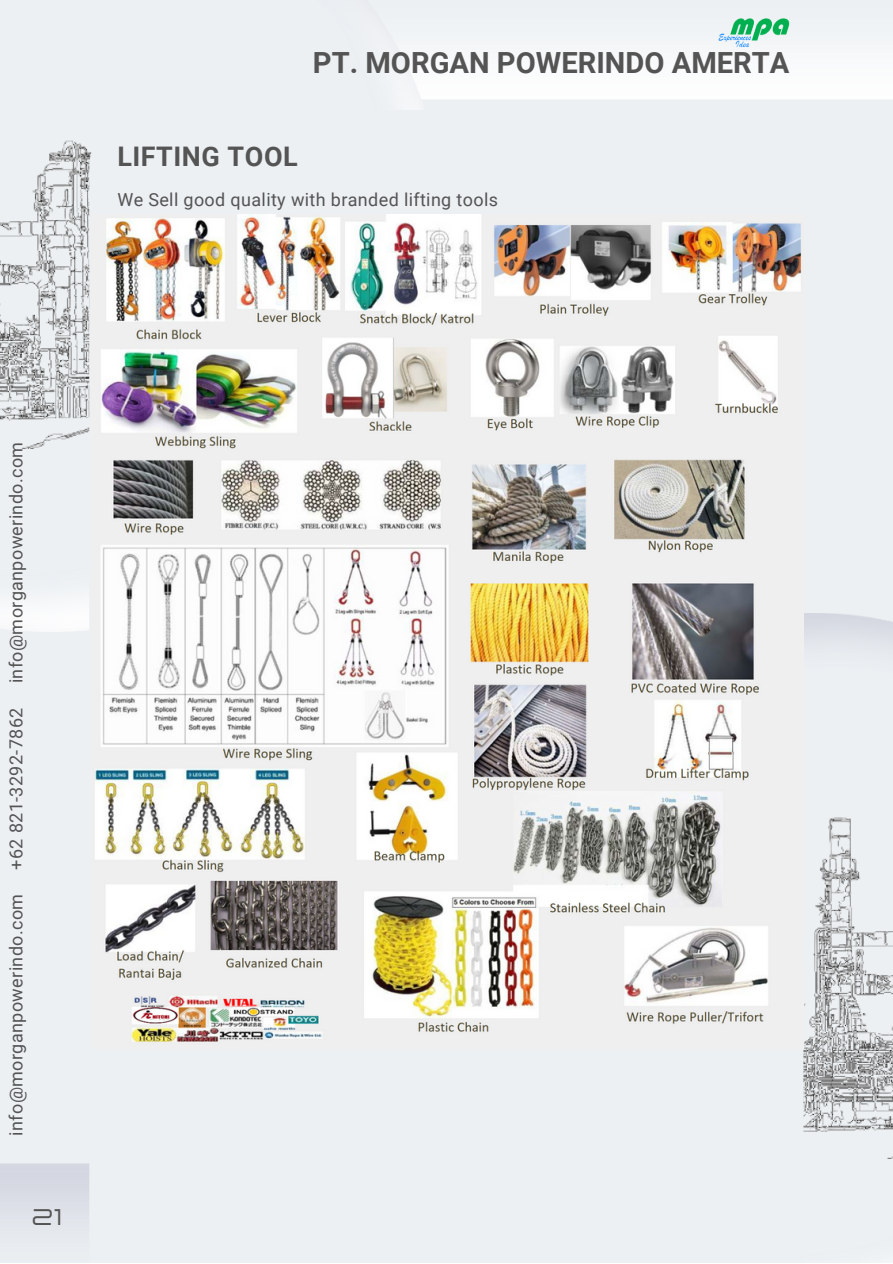
<style>
.page{position:relative;width:893px;height:1264px;background:#fff}
.page>*{position:absolute;margin:0;border:0;box-sizing:border-box;transform-origin:0 0}
.t1{font:700 29.1px "Roboto";color:#545454}
.t2{font:700 27px "Roboto";letter-spacing:.02em;color:#545454}
.t3{font:22.5px "Lastica";color:#545454}
.t4{font:18px "Roboto";letter-spacing:.02em;color:#545454}
</style>
<div class="page">
<img style="left:0;top:0;width:892px;height:1262px">
<img style="left:803px;top:613px;width:89px;height:649px">
<img style="left:0;top:0;width:446px;height:631px">
<img style="left:0;top:0;width:370px;height:448px">
<img style="left:718px;top:19px;width:71px;height:28px">
<img style="left:803px;top:676px;width:89px;height:482px">
<div style="left:89px;top:110px;width:714px;height:1152px;background:#ecf0f3"></div>
<img style="left:91px;top:215px;width:712px;height:833px">
<p class="t1" style="left:313px;top:46px;width:478px">PT. MORGAN POWERINDO AMERTA</p>
<p class="t2" style="left:117px;top:141px;width:182px">LIFTING TOOL</p>
<p class="t4" style="left:117px;top:189px;width:382px">We Sell good quality with branded lifting tools</p>
<p class="t4" style="left:6px;top:683px;width:243px;rotate:-90deg">info@morganpowerindo.com</p>
<p class="t4" style="left:6px;top:869px;width:163px;rotate:-90deg">+62 821-3292-7862</p>
<p class="t4" style="left:6px;top:1135px;width:243px;rotate:-90deg">info@morganpowerindo.com</p>
<p class="t3" style="left:31px;top:1205px;width:33px">21</p>
</div>
